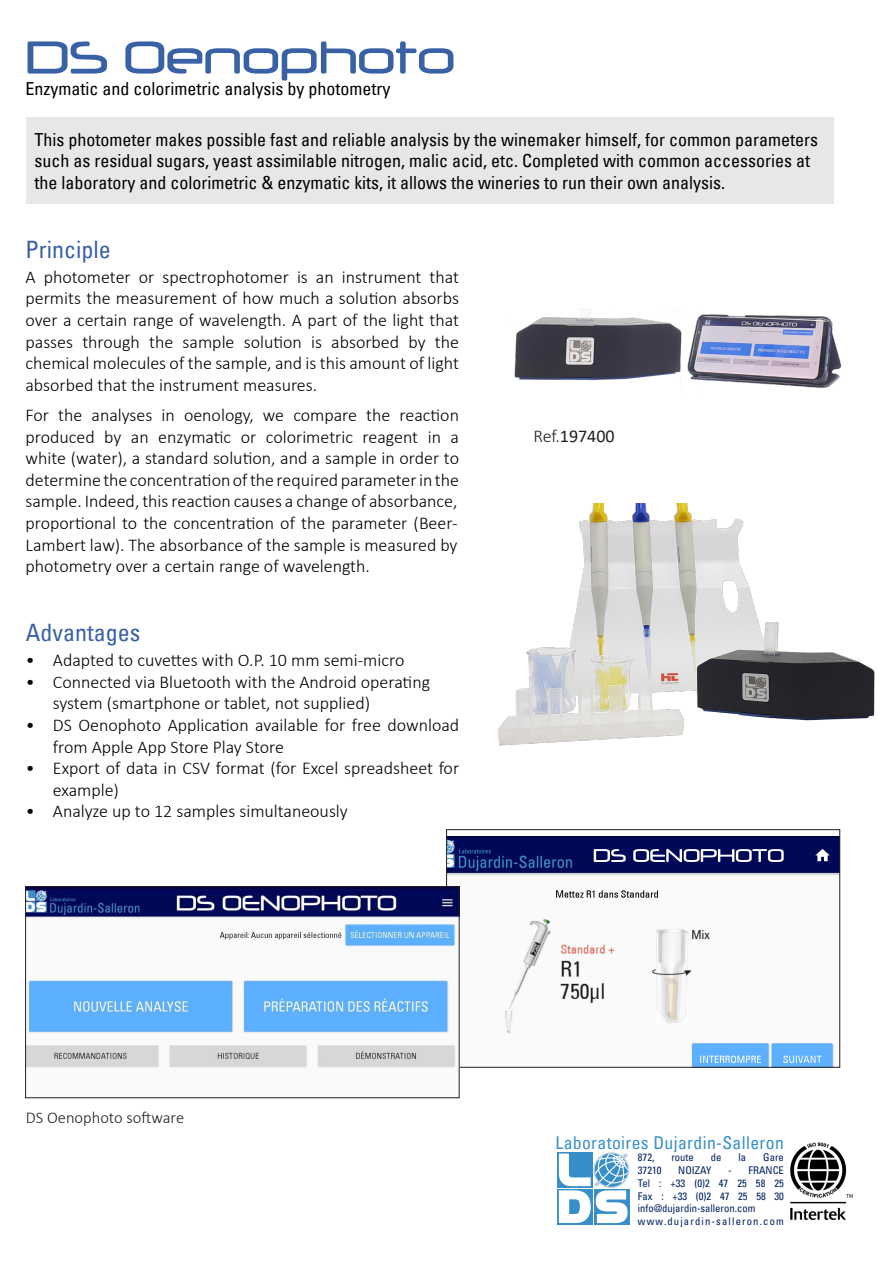
<style>
.page{position:relative;width:893px;height:1263px;background:#fff}
.page>*{position:absolute;margin:0;border:0;box-sizing:border-box;transform-origin:0 0}
.t1{font:54px "Neuropol";color:#3961a6}
.t2{font:condensed 24px "Univers LT";color:#3961a6}
.t3{font:300 18px/21.6px "Calibri";color:#000}
.t4{font:condensed 18px/21.6px "Univers LT";color:#000}
.t5{font:18px "Calibri";color:#231f20}
.t6{font:condensed 17.7px "Univers LT";letter-spacing:.02em;color:#378fca}
.t7{font:300 16.5px "Calibri";color:#231f20}
.t8{font:condensed 10.65px/12.8px "Univers LT";color:#002060}
.s1{font-weight:300}
</style>
<div class="page">
<div style="left:26px;top:118px;width:808px;height:86px;background:#e6e7e9"></div>
<svg style="left:557px;top:1152px;width:73px;height:72px"></svg>
<img style="left:790px;top:1142px;width:63px;height:78px">
<img style="left:514px;top:308px;width:328px;height:80px">
<img style="left:448px;top:836px;width:390px;height:229px">
<div style="left:446px;top:829px;width:394px;height:238px;border:1px solid #231f20"></div>
<img style="left:28px;top:888px;width:429px;height:180px">
<div style="left:26px;top:886px;width:433px;height:212px;border:1px solid #231f20"></div>
<img style="left:497px;top:504px;width:378px;height:242px">
<p class="t1" style="left:26px;top:29px;width:431px">DS Oenophoto</p>
<p class="t4" style="left:26px;top:78px;width:366px">Enzymatic and colorimetric analysis by photometry</p>
<p class="t4" style="left:34px;top:128px;width:785px">This photometer makes possible fast and reliable analysis by the winemaker himself, for common parameters such as residual sugars, yeast assimilable nitrogen, malic acid, etc. Completed with common accessories at the laboratory and colorimetric &amp; enzymatic kits, it allows the wineries to run their own analysis.</p>
<p class="t2" style="left:26px;top:234px;width:87px">Principle</p>
<p class="t3" style="left:26px;top:266px;width:435px;text-align:justify">A photometer or spectrophotomer is an instrument that permits the measurement of how much a solution absorbs over a certain range of wavelength. A part of the light that passes through the sample solution is absorbed by the chemical molecules of the sample, and is this amount of light absorbed that the instrument measures.</p>
<p class="t3" style="left:26px;top:404px;width:435px;text-align:justify">For the analyses in oenology, we compare the reaction produced by an enzymatic or colorimetric reagent in a white (water), a standard solution, and a sample in order to determine the concentration of the required parameter in the sample. Indeed, this reaction causes a change of absorbance, proportional to the concentration of the parameter (Beer-Lambert law). The absorbance of the sample is measured by photometry over a certain range of wavelength.</p>
<p class="t2" style="left:26px;top:617px;width:116px">Advantages</p>
<p class="t3" style="left:26px;top:649px;width:380px">• Adapted to cuvettes with O.P. 10 mm semi-micro</p>
<p class="t3" style="left:53px;top:671px;width:379px;text-indent:-27px">• Connected via Bluetooth with the Android operating system (smartphone or tablet, not supplied)</p>
<p class="t3" style="left:53px;top:714px;width:408px;text-indent:-27px">• DS Oenophoto Application available for free download from Apple App Store Play Store</p>
<p class="t3" style="left:53px;top:757px;width:408px;text-indent:-27px">• Export of data in CSV format (for Excel spreadsheet for example)</p>
<p class="t3" style="left:26px;top:800px;width:324px">• Analyze up to 12 samples simultaneously</p>
<p class="t5" style="left:533px;top:424px;width:83px"><span class="s1">Ref.</span>197400</p>
<p class="t7" style="left:26px;top:1107px;width:160px">DS Oenophoto software</p>
<p class="t6" style="left:555px;top:1131px;width:230px">Laboratoires Dujardin-Salleron</p>
<p class="t8" style="left:638px;top:1151px;width:18px">872,</p>
<p class="t8" style="left:671px;top:1151px;width:24px">route</p>
<p class="t8" style="left:711px;top:1151px;width:12px">de</p>
<p class="t8" style="left:739px;top:1151px;width:9px">la</p>
<p class="t8" style="left:763px;top:1151px;width:22px">Gare</p>
<p class="t8" style="left:638px;top:1164px;width:25px">37210</p>
<p class="t8" style="left:678px;top:1164px;width:35px">NOIZAY</p>
<p class="t8" style="left:638px;top:1164px;width:148px;text-indent:90px">- FRANCE<br>Tel : +33 (0)2 47 25 58 25<br>Fax : +33 (0)2 47 25 58 30 info@dujardin-salleron.com www.dujardin-salleron.com</p>
</div>
